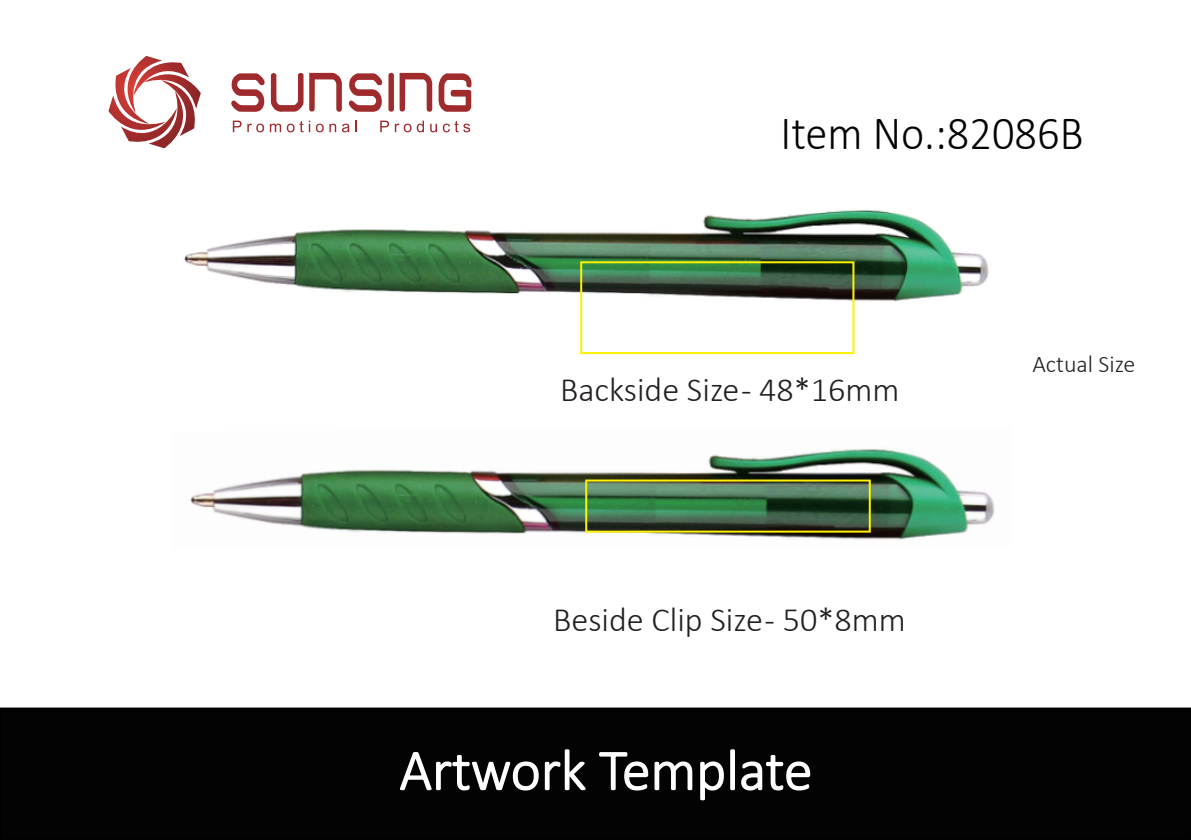
<style>
.page{position:relative;width:1191px;height:840px;background:#fff}
.page>*{position:absolute;margin:0;border:0;box-sizing:border-box;transform-origin:0 0}
.t1{font:300 57.8px "Calibri";color:#fff}
.t2{font:300 48px "Calibri";color:#030303;scale:.93 1}
.t3{font:300 34.2px "Calibri";color:#231f20}
.t4{font:300 24px "Calibri";color:#231f20}
</style>
<div class="page">
<img style="left:190px;top:448px;width:805px;height:92px">
<img style="left:184px;top:209px;width:805px;height:98px">
<svg style="left:231px;top:73px;width:34px;height:39px"></svg>
<svg style="left:271px;top:73px;width:32px;height:39px"></svg>
<svg style="left:309px;top:73px;width:33px;height:39px"></svg>
<svg style="left:348px;top:73px;width:34px;height:39px"></svg>
<div style="left:388px;top:73px;width:6px;height:39px;background:#9f2b2d;border-radius:2px"></div>
<svg style="left:399px;top:73px;width:33px;height:39px"></svg>
<svg style="left:438px;top:73px;width:33px;height:39px"></svg>
<svg style="left:233px;top:121px;width:31px;height:11px"></svg>
<svg style="left:270px;top:123px;width:11px;height:9px"></svg>
<svg style="left:287px;top:121px;width:16px;height:11px"></svg>
<svg style="left:316px;top:123px;width:20px;height:9px"></svg>
<svg style="left:342px;top:121px;width:15px;height:11px"></svg>
<svg style="left:380px;top:121px;width:9px;height:11px"></svg>
<svg style="left:395px;top:123px;width:16px;height:9px"></svg>
<svg style="left:417px;top:121px;width:7px;height:11px"></svg>
<svg style="left:430px;top:124px;width:7px;height:8px"></svg>
<svg style="left:443px;top:121px;width:27px;height:11px"></svg>
<svg style="left:108px;top:56px;width:93px;height:93px"></svg>
<div style="left:0;top:711px;width:1191px;height:128px;background:#030303"></div>
<svg style="left:0;top:707px;width:1191px;height:4px;fill:#000"></svg>
<svg style="left:399px;top:745px;width:188px;height:51px"></svg>
<svg style="left:598px;top:750px;width:95px;height:40px"></svg>
<svg style="left:699px;top:747px;width:112px;height:54px"></svg>
<div style="left:585px;top:479px;width:285px;height:53px;border:2px solid #fff101"></div>
<div style="left:580px;top:261px;width:274px;height:93px;border:2px solid #fff101"></div>
<h2 class="t2" style="left:780px;top:104px;width:327px">Item No.:82086B</h2>
<p class="t3" style="left:560px;top:368px;width:341px">Backside Size - 48*16mm</p>
<p class="t3" style="left:553px;top:598px;width:354px">Beside Clip Size - 50*8mm</p>
<h1 class="t1" style="left:399px;top:733px;width:414px">Artwork Template</h1>
<p class="t4" style="left:1032px;top:349px;width:104px">Actual Size</p>
</div>
